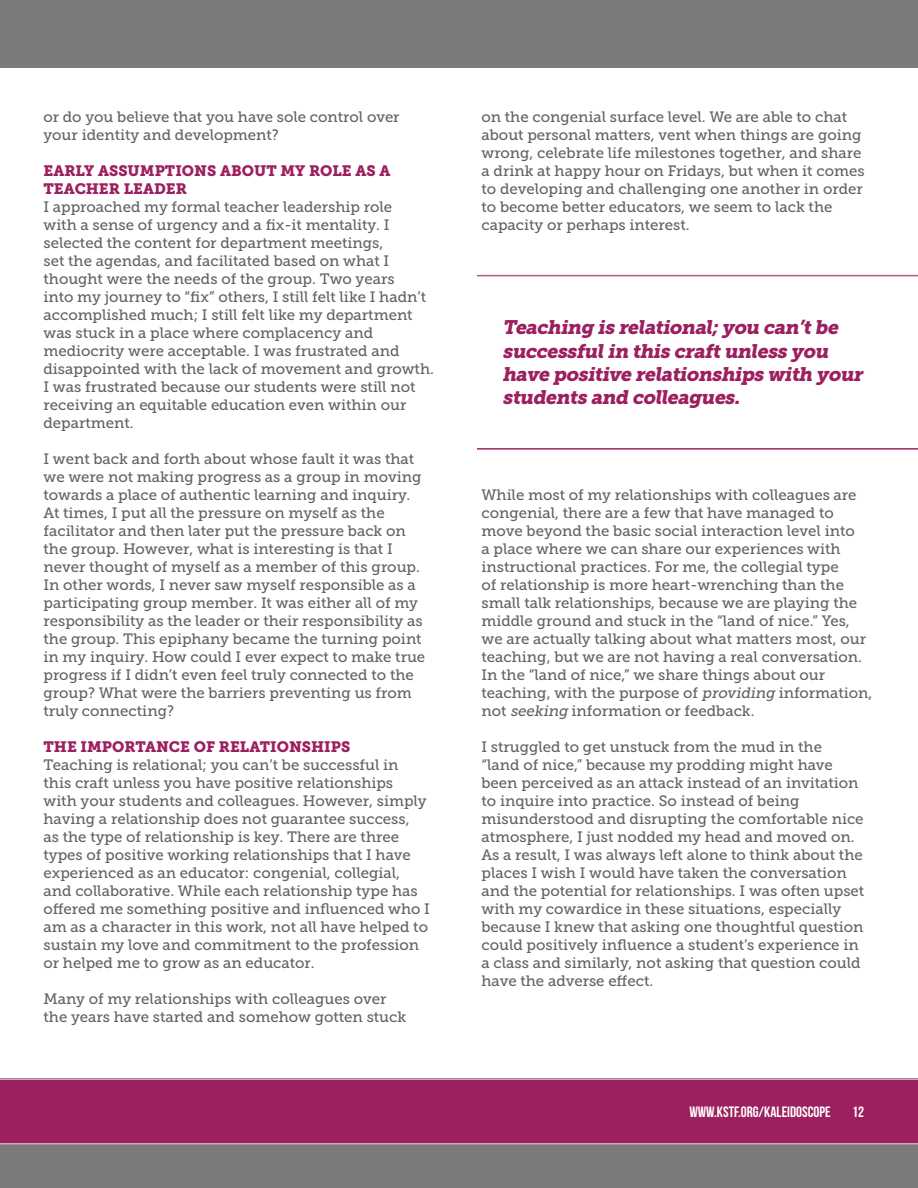
<style>
.page{position:relative;width:918px;height:1188px;background:#fff}
.page>*{position:absolute;margin:0;border:0;box-sizing:border-box;transform-origin:0 0}
.t1{font:italic 19.5px/23.4px "Museo Slab 900";color:#9c1f5f}
.t2{font:15px/18px "Museo Slab 500";color:#636366}
.t3{font:15px/18px "Museo Slab 900";color:#9c1f5f}
.t4{font:15px "Bebas Neue";color:#fff}
.s1{font-style:italic}
</style>
<div class="page">
<div style="left:0;top:1078px;width:918px;height:110px;background:#7b7b79"></div>
<div style="left:0;top:1078px;width:918px;height:66px;background:#9c1f5f"></div>
<div style="left:0;top:0;width:918px;height:68px;background:#7b7b79"></div>
<hr style="left:477px;top:275px;width:441px;height:1px;background:#af597c">
<hr style="left:477px;top:448px;width:441px;height:2px;background:#9c1f5f">
<p class="t2" style="left:44px;top:108px;width:358px">or do you believe that you have sole control over your identity and development?</p>
<p class="t3" style="left:44px;top:162px;width:349px">EARLY ASSUMPTIONS ABOUT MY ROLE AS A<br>TEACHER LEADER</p>
<p class="t2" style="left:44px;top:198px;width:392px">I approached my formal teacher leadership role<br>with a sense of urgency and a fix-it mentality. I selected the content for department meetings,<br>set the agendas, and facilitated based on what I thought were the needs of the group. Two years<br>into my journey to “fix” others, I still felt like I hadn’t accomplished much; I still felt like my department was stuck in a place where complacency and mediocrity were acceptable. I was frustrated and disappointed with the lack of movement and growth.<br>I was frustrated because our students were still not receiving an equitable education even within our department.</p>
<p class="t2" style="left:44px;top:450px;width:383px">I went back and forth about whose fault it was that we were not making progress as a group in moving towards a place of authentic learning and inquiry.<br>At times, I put all the pressure on myself as the facilitator and then later put the pressure back on the group. However, what is interesting is that I never thought of myself as a member of this group.<br>In other words, I never saw myself responsible as a participating group member. It was either all of my responsibility as the leader or their responsibility as the group. This epiphany became the turning point in my inquiry. How could I ever expect to make true progress if I didn’t even feel truly connected to the group? What were the barriers preventing us from truly connecting?</p>
<p class="t3" style="left:44px;top:738px;width:308px">THE IMPORTANCE OF RELATIONSHIPS</p>
<p class="t2" style="left:44px;top:756px;width:388px">Teaching is relational; you can’t be successful in this craft unless you have positive relationships with your students and colleagues. However, simply having a relationship does not guarantee success,<br>as the type of relationship is key. There are three types of positive working relationships that I have experienced as an educator: congenial, collegial, and collaborative. While each relationship type has offered me something positive and influenced who I am as a character in this work, not all have helped to sustain my love and commitment to the profession or helped me to grow as an educator.</p>
<p class="t2" style="left:44px;top:990px;width:364px">Many of my relationships with colleagues over the years have started and somehow gotten stuck</p>
<p class="t2" style="left:482px;top:108px;width:385px">on the congenial surface level. We are able to chat about personal matters, vent when things are going wrong, celebrate life milestones together, and share a drink at happy hour on Fridays, but when it comes to developing and challenging one another in order to become better educators, we seem to lack the capacity or perhaps interest.</p>
<h1 class="t1" style="left:502px;top:316px;width:366px">Teaching is relational;you can’tbe successfulin this craftunless you have positive relationships with your students and colleagues.</h1>
<p class="t2" style="left:481px;top:486px;width:392px">While most of my relationships with colleagues are congenial, there are a few that have managed to move beyond the basic social interaction level into<br>a place where we can share our experiences with instructional practices. For me, the collegial type<br>of relationship is more heart-wrenching than the small talk relationships, because we are playing the middle ground and stuck in the “land of nice.” Yes, we are actually talking about what matters most, our teaching, but we are not having a real conversation.<br>In the “land of nice,” we share things about our teaching, with the purpose of <span class="s1">providing</span> information, not <span class="s1">seeking</span> information or feedback.</p>
<p class="t2" style="left:481px;top:738px;width:384px">I struggled to get unstuck from the mud in the<br>“land of nice,” because my prodding might have been perceived as an attack instead of an invitation to inquire into practice. So instead of being misunderstood and disrupting the comfortable nice atmosphere, I just nodded my head and moved on.<br>As a result, I was always left alone to think about the places I wish I would have taken the conversation and the potential for relationships. I was often upset with my cowardice in these situations, especially because I knew that asking one thoughtful question could positively influence a student’s experience in a class and similarly, not asking that question could have the adverse effect.</p>
<p class="t4" style="left:689px;top:1104px;width:143px">WWW.KSTF.ORG/KALEIDOSCOPE</p>
<p class="t4" style="left:852px;top:1104px;width:13px">12</p>
</div>
